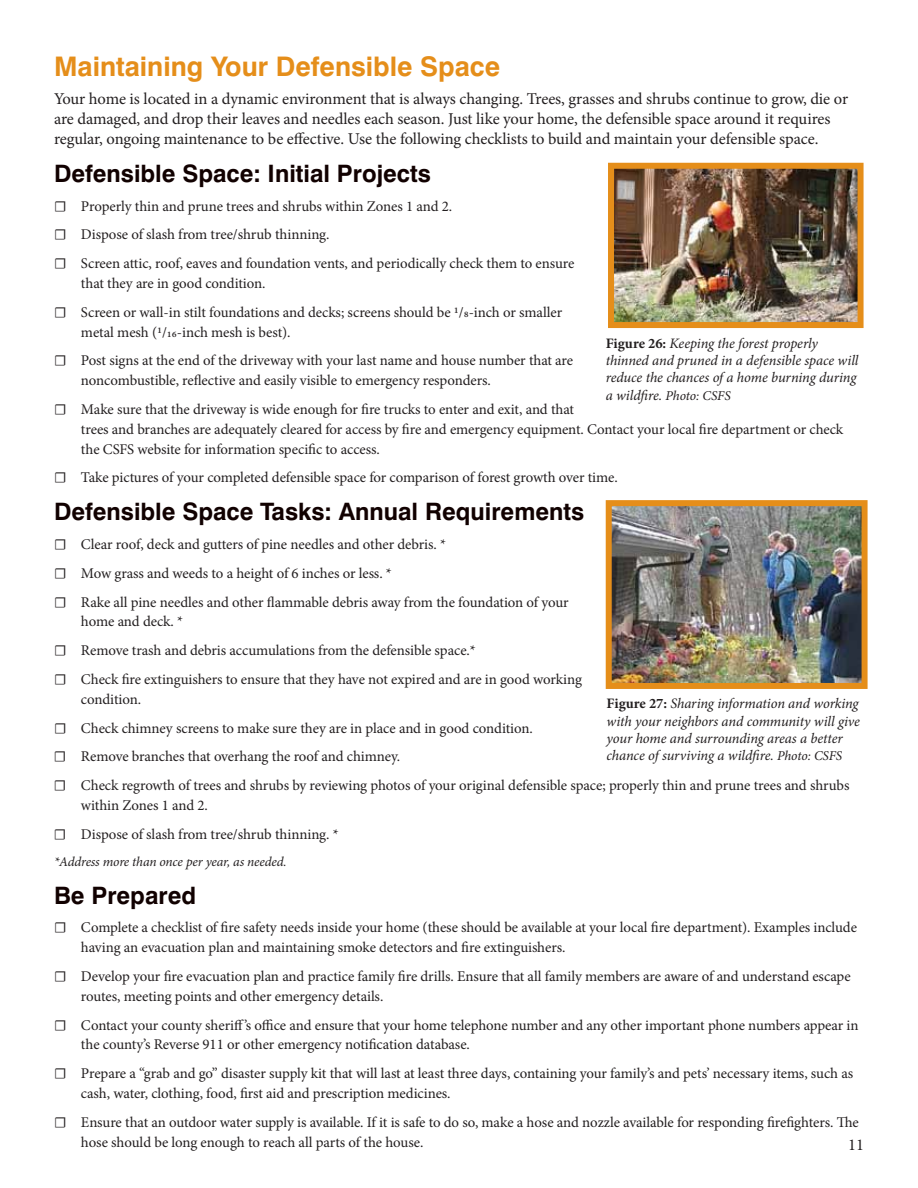
<style>
.page{position:relative;width:918px;height:1188px;background:#fff}
.page>*{position:absolute;margin:0;border:0;box-sizing:border-box;transform-origin:0 0}
.t1{font:700 27px "Swiss 721 BT";color:#e58e1a}
.t2{font:700 24px "Swiss 721 BT";color:#110100}
.t3{font:16.5px/19.8px "Minion Pro";letter-spacing:-.01em;color:#231f20}
.t4{font:14.85px/28.8px "Minion Pro";letter-spacing:-.01em;color:#231f20}
.t5{font:italic 14.4px/17.4px "Minion Pro";letter-spacing:-.01em;color:#231f20}
.t6{font:italic 13.5px "Minion Pro";letter-spacing:-.01em;color:#231f20}
.s1{font-weight:700;font-style:normal}
.s2{font-size:13.5px}
</style>
<div class="page">
<img style="left:613px;top:507px;width:248px;height:175px">
<div style="left:606px;top:500px;width:262px;height:189px;border:6px solid #e58e1a"></div>
<img style="left:615px;top:170px;width:242px;height:151px">
<div style="left:608px;top:163px;width:256px;height:165px;border:6px solid #e58e1a"></div>
<h1 class="t1" style="left:54px;top:50px;width:448px">Maintaining Your Defensible Space</h1>
<p class="t3" style="left:54px;top:89px;width:796px">Your home is located in a dynamic environment that is always changing. Trees, grasses and shrubs continue to grow, die or are damaged, and drop their leaves and needles each season. Just like your home, the defensible space around it requires regular, ongoing maintenance to be effective. Use the following checklists to build and maintain your defensible space.</p>
<h2 class="t2" style="left:54px;top:159px;width:378px">Defensible Space: Initial Projects</h2>
<p class="t4" style="left:54px;top:192px;width:522px">☐ Properly thin and prune trees and shrubs within Zones 1 and 2.<br>☐ Dispose of slash from tree/shrub thinning.<br>☐ Screen attic, roof, eaves and foundation vents, and periodically check them to ensure</p>
<p class="t4" style="left:54px;top:269px;width:510px;text-indent:27px">that they are in good condition.<br>☐ Screen or wall-in stilt foundations and decks; screens should be 1/8-inch or smaller</p>
<p class="t4" style="left:54px;top:318px;width:521px;text-indent:27px">metal mesh (1/16-inch mesh is best).<br>☐ Post signs at the end of the driveway with your last name and house number that are</p>
<p class="t4" style="left:54px;top:366px;width:522px;text-indent:27px">noncombustible, reflective and easily visible to emergency responders.<br>☐ Make sure that the driveway is wide enough for fire trucks to enter and exit, and that</p>
<p class="t4" style="left:81px;top:419px;width:764px;line-height:19.8px">trees and branches are adequately cleared for access by fire and emergency equipment. Contact your local fire department or check the CSFS website for information specific to access.</p>
<p class="t4" style="left:54px;top:463px;width:565px">☐ Take pictures of your completed defensible space for comparison of forest growth over time.</p>
<h2 class="t2" style="left:54px;top:497px;width:532px">Defensible Space Tasks: Annual Requirements</h2>
<p class="t4" style="left:54px;top:530px;width:516px">☐ Clear roof, deck and gutters of pine needles and other debris. *<br>☐ Mow grass and weeds to a height of 6 inches or less. *<br>☐ Rake all pine needles and other flammable debris away from the foundation of your</p>
<p class="t4" style="left:54px;top:607px;width:530px;text-indent:27px">home and deck. *<br>☐ Remove trash and debris accumulations from the defensible space.*<br>☐ Check fire extinguishers to ensure that they have not expired and are in good working</p>
<p class="t4" style="left:54px;top:685px;width:797px;text-indent:27px">condition.<br>☐ Check chimney screens to make sure they are in place and in good condition.<br>☐ Remove branches that overhang the roof and chimney.<br>☐ Check regrowth of trees and shrubs by reviewing photos of your original defensible space; properly thin and prune trees and shrubs</p>
<p class="t4" style="left:54px;top:791px;width:286px;text-indent:27px">within Zones 1 and 2.<br>☐ Dispose of slash from tree/shrub thinning. *</p>
<p class="t6" style="left:54px;top:852px;width:234px">*Address more than once per year, as needed.</p>
<h2 class="t2" style="left:54px;top:881px;width:144px">Be Prepared</h2>
<p class="t4" style="left:81px;top:918px;width:777px;line-height:19.8px;text-indent:-27px">☐ Complete a checklist of fire safety needs inside your home (these should be available at your local fire department). Examples include having an evacuation plan and maintaining smoke detectors and fire extinguishers.</p>
<p class="t4" style="left:81px;top:967px;width:771px;line-height:19.8px;text-indent:-27px">☐ Develop your fire evacuation plan and practice family fire drills. Ensure that all family members are aware of and understand escape routes, meeting points and other emergency details.</p>
<p class="t4" style="left:81px;top:1015px;width:779px;line-height:19.8px;text-indent:-27px">☐ Contact your county sheriff’s office and ensure that your home telephone number and any other important phone numbers appear in the county’s Reverse 911 or other emergency notification database.</p>
<p class="t4" style="left:81px;top:1064px;width:774px;line-height:19.8px;text-indent:-27px">☐ Prepare a “grab and go” disaster supply kit that will last at least three days, containing your family’s and pets’ necessary items, such as cash, water, clothing, food, first aid and prescription medicines.</p>
<p class="t4" style="left:81px;top:1112px;width:779px;line-height:19.8px;text-indent:-27px">☐ Ensure that an outdoor water supply is available. If it is safe to do so, make a hose and nozzle available for responding firefighters. The hose should be long enough to reach all parts of the house.</p>
<p class="t5" style="left:606px;top:334px;width:254px"><span class="s1">Figure 26:</span> Keeping the forest properly thinned and pruned in a defensible space will reduce the chances of a home burning during a wildfire. <span class="s2">Photo: CSFS</span></p>
<p class="t5" style="left:607px;top:695px;width:255px"><span class="s1">Figure 27:</span> Sharing information and working with your neighbors and community will give your home and surrounding areas a better chance of surviving a wildfire. <span class="s2">Photo: CSFS</span></p>
<p class="t3" style="left:848px;top:1135px;width:17px">11</p>
</div>
